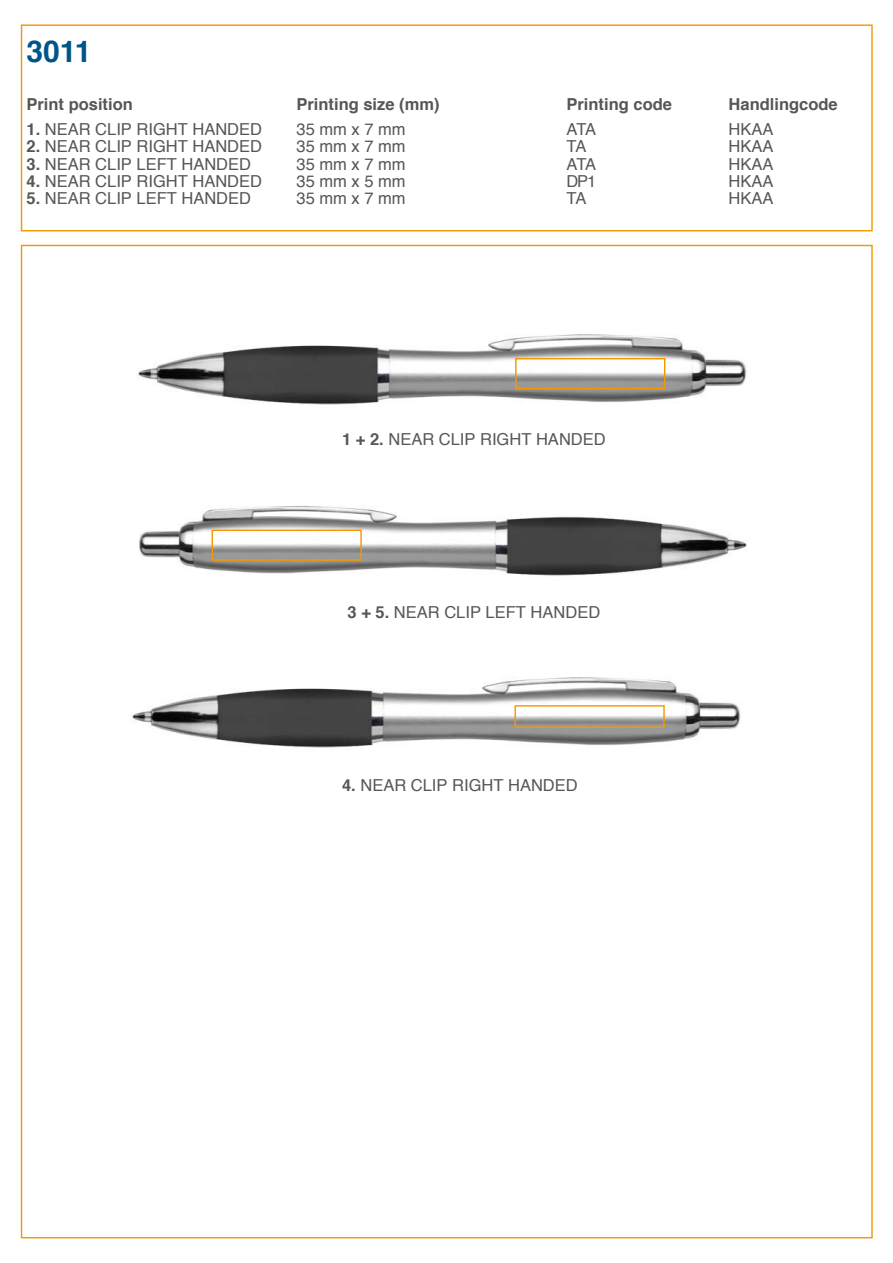
<style>
.page{position:relative;width:893px;height:1263px;background:#fff}
.page>*{position:absolute;margin:0;border:0;box-sizing:border-box;transform-origin:0 0}
.t1{font:700 30px "Helvetica";color:#058}
.t2{font:16.5px "Helvetica";color:#575756}
.t3{font:700 16.5px "Helvetica";color:#575756}
.s1{font-weight:700}
</style>
<div class="page">
<div style="left:21px;top:24px;width:852px;height:207px;border:1px solid #f49800"></div>
<img style="left:138px;top:334px;width:609px;height:71px">
<div style="left:515px;top:358px;width:150px;height:31px;border:1px solid #f49800"></div>
<img style="left:139px;top:506px;width:608px;height:70px">
<div style="left:212px;top:530px;width:150px;height:31px;border:1px solid #f49800"></div>
<img style="left:132px;top:677px;width:609px;height:71px">
<div style="left:514px;top:705px;width:151px;height:23px;border:1px solid #f49800"></div>
<h1 class="t1" style="left:26px;top:27px;width:67px">3011</h1>
<p class="t3" style="left:26px;top:91px;width:108px">Print position</p>
<p class="t3" style="left:297px;top:91px;width:145px">Printing size (mm)</p>
<p class="t3" style="left:567px;top:91px;width:107px">Printing code</p>
<p class="t3" style="left:729px;top:91px;width:111px">Handlingcode</p>
<p class="t2" style="left:26px;top:116px;width:237px"><span class="s1">1.</span> NEAR CLIP RIGHT HANDED</p>
<p class="t2" style="left:296px;top:116px;width:111px">35 mm x 7 mm</p>
<p class="t2" style="left:566px;top:116px;width:31px">ATA</p>
<p class="t2" style="left:729px;top:116px;width:46px">HKAA</p>
<p class="t2" style="left:26px;top:134px;width:237px"><span class="s1">2.</span> NEAR CLIP RIGHT HANDED</p>
<p class="t2" style="left:296px;top:134px;width:111px">35 mm x 7 mm</p>
<p class="t2" style="left:566px;top:134px;width:21px">TA</p>
<p class="t2" style="left:729px;top:134px;width:46px">HKAA</p>
<p class="t2" style="left:26px;top:151px;width:226px"><span class="s1">3.</span> NEAR CLIP LEFT HANDED</p>
<p class="t2" style="left:296px;top:151px;width:111px">35 mm x 7 mm</p>
<p class="t2" style="left:566px;top:151px;width:31px">ATA</p>
<p class="t2" style="left:729px;top:151px;width:46px">HKAA</p>
<p class="t2" style="left:26px;top:168px;width:237px"><span class="s1">4.</span> NEAR CLIP RIGHT HANDED</p>
<p class="t2" style="left:296px;top:168px;width:111px">35 mm x 5 mm</p>
<p class="t2" style="left:566px;top:168px;width:31px">DP1</p>
<p class="t2" style="left:728px;top:168px;width:46px">HKAA</p>
<p class="t2" style="left:26px;top:186px;width:226px"><span class="s1">5.</span> NEAR CLIP LEFT HANDED</p>
<p class="t2" style="left:296px;top:186px;width:111px">35 mm x 7 mm</p>
<p class="t2" style="left:566px;top:186px;width:21px">TA</p>
<p class="t2" style="left:729px;top:186px;width:46px">HKAA</p>
<p class="t2" style="left:342px;top:427px;width:265px"><span class="s1">1 + 2.</span> NEAR CLIP RIGHT HANDED</p>
<p class="t2" style="left:348px;top:600px;width:254px"><span class="s1">3 + 5.</span> NEAR CLIP LEFT HANDED</p>
<p class="t2" style="left:342px;top:773px;width:237px"><span class="s1">4.</span> NEAR CLIP RIGHT HANDED</p>
</div>
